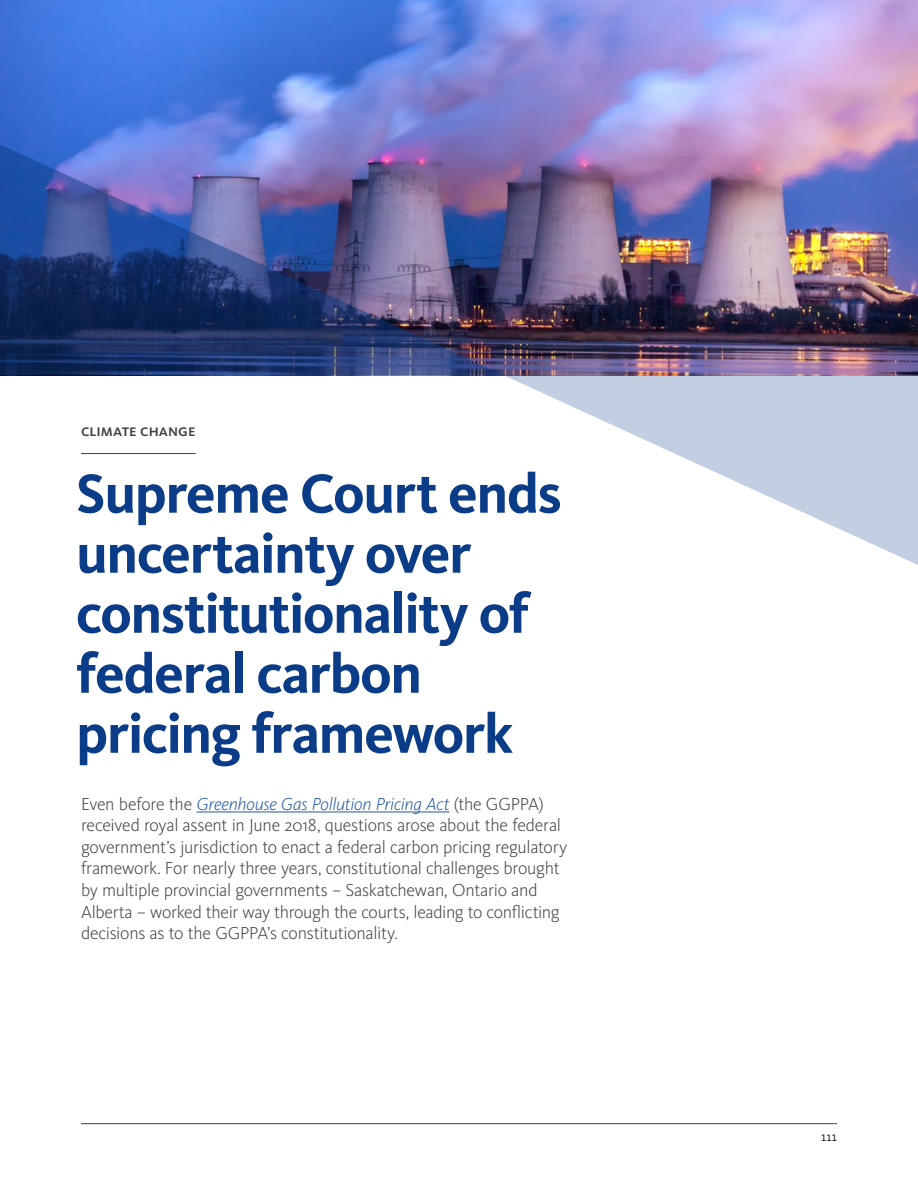
<style>
.page{position:relative;width:918px;height:1188px;background:#fff}
.page>*{position:absolute;margin:0;border:0;box-sizing:border-box;transform-origin:0 0}
.t1{font:700 57px/60px "Kievit Pro";letter-spacing:-.025em;color:#0b3c87}
.t2{font:300 18px/21.6px "Kievit Pro";letter-spacing:-.02em;color:#414141}
.t3{font:500 16.5px "Kievit Pro";color:#414141}
.t4{font:9.75px "Kievit Pro";color:#000}
.s1{font-style:italic;color:#2258a4}
</style>
<div class="page">
<img style="left:0;top:0;width:918px;height:375px">
<img style="left:0;top:138px;width:504px;height:237px">
<svg style="left:504px;top:375px;width:414px;height:190px"></svg>
<hr style="left:81px;top:1123px;width:756px;height:1px;background:#414141">
<hr style="left:81px;top:453px;width:115px;height:1px;background:#414141">
<hr style="left:196px;top:812px;width:254px;height:1px;background:#2258a4">
<p class="t3" style="left:81px;top:420px;width:116px">climate change</p>
<h1 class="t1" style="left:76px;top:463px;width:487px">Supreme Court ends uncertainty over constitutionality of federal carbon pricing framework</h1>
<p class="t2" style="left:81px;top:793px;width:488px">Even before the <span class="s1">Greenhouse Gas Pollution Pricing Act</span> (the GGPPA) received royal assent in June 2018, questions arose about the federal government’s jurisdiction to enact a federal carbon pricing regulatory framework. For nearly three years, constitutional challenges brought by multiple provincial governments – Saskatchewan, Ontario and Alberta – worked their way through the courts, leading to conflicting decisions as to the GGPPA’s constitutionality.</p>
<p class="t4" style="left:821px;top:1132px;width:17px">111</p>
</div>
